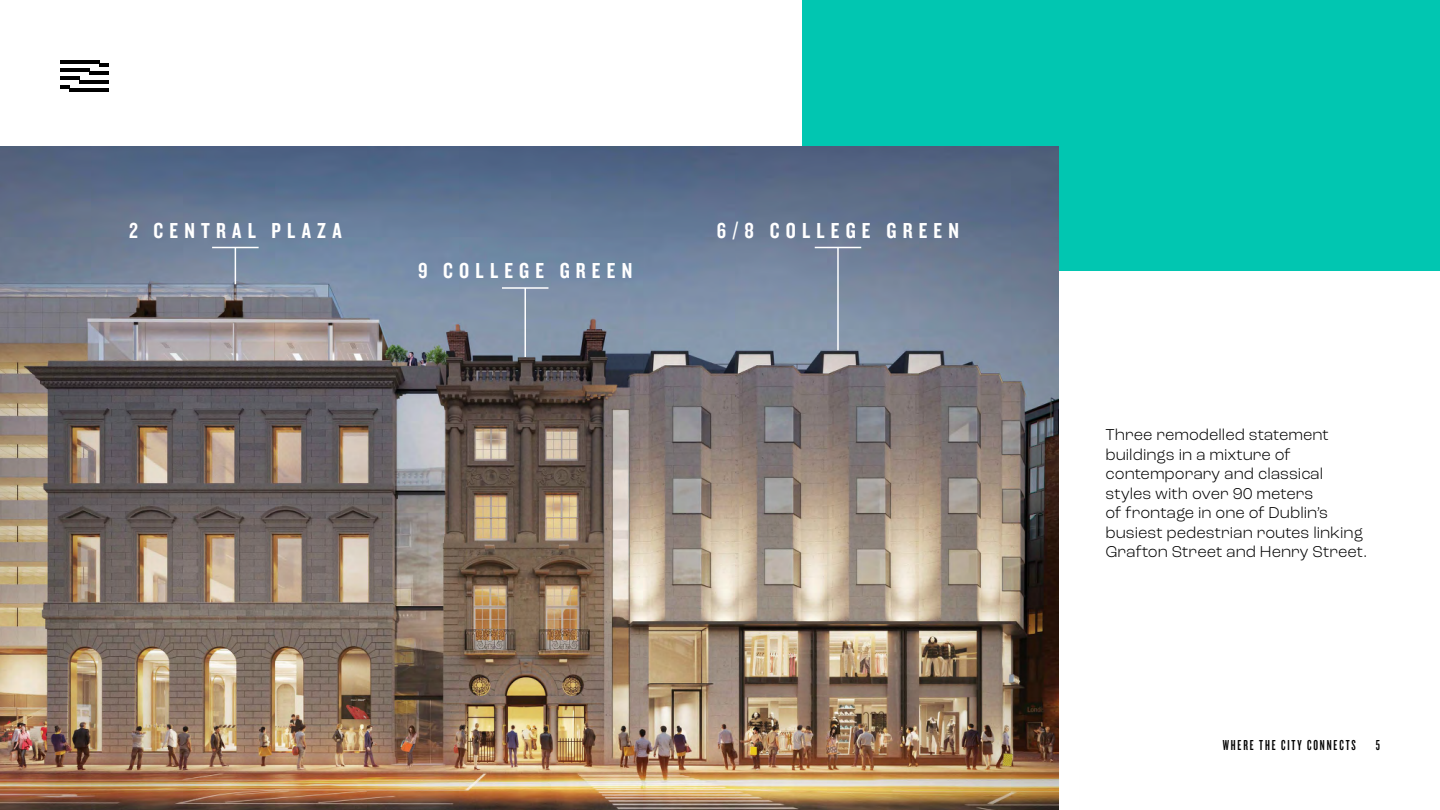
<style>
.page{position:relative;width:1440px;height:810px;background:#fff}
.page>*{position:absolute;margin:0;border:0;box-sizing:border-box;transform-origin:0 0}
.t1{font:22.5px "Knockout HTF49 Liteweight";letter-spacing:.275em;color:#fff}
.t2{font:300 16.5px/19.5px "Roc Grotesk";color:#000}
.t3{font:15px "Knockout HTF47 Bantamweight";letter-spacing:.125em;color:#000}
</style>
<div class="page">
<div style="left:803px;top:0;width:637px;height:271px;background:#01c6b1"></div>
<img style="left:0;top:146px;width:1059px;height:664px">
<hr style="left:235px;top:248px;width:1px;height:36px;background:#fff">
<hr style="left:524px;top:288px;width:2px;height:69px;background:#fff">
<hr style="left:837px;top:248px;width:2px;height:102px;background:#fff">
<hr style="left:815px;top:247px;width:46px;height:1px;background:#fff">
<hr style="left:212px;top:247px;width:47px;height:1px;background:#fff">
<hr style="left:502px;top:287px;width:46px;height:2px;background:#fff">
<hr style="left:70px;top:88px;width:39px;height:4px;background:#000">
<hr style="left:80px;top:80px;width:29px;height:3px;background:#000">
<hr style="left:89px;top:72px;width:20px;height:3px;background:#000">
<hr style="left:99px;top:63px;width:10px;height:4px;background:#000">
<svg style="left:60px;top:85px;width:10px;height:3px"></svg>
<hr style="left:60px;top:77px;width:20px;height:3px;background:#000">
<hr style="left:60px;top:68px;width:29px;height:4px;background:#000">
<hr style="left:60px;top:60px;width:39px;height:3px;background:#000">
<h1 class="t1" style="left:129px;top:219px;width:214px">2 CENTRAL PLAZA</h1>
<h1 class="t1" style="left:418px;top:259px;width:216px">9 COLLEGE GREEN</h1>
<h1 class="t1" style="left:717px;top:219px;width:244px">6/8 COLLEGE GREEN</h1>
<p class="t2" style="left:1106px;top:425px;width:263px">Three remodelled statement buildings in a mixture of contemporary and classical styles with over 90 meters<br>of frontage in one of Dublin’s busiest pedestrian routes linking<br>Grafton Street and Henry Street.</p>
<p class="t3" style="left:1223px;top:738px;width:135px">WHERE THE CITY CONNECTS</p>
<p class="t3" style="left:1376px;top:738px;width:6px">5</p>
</div>
